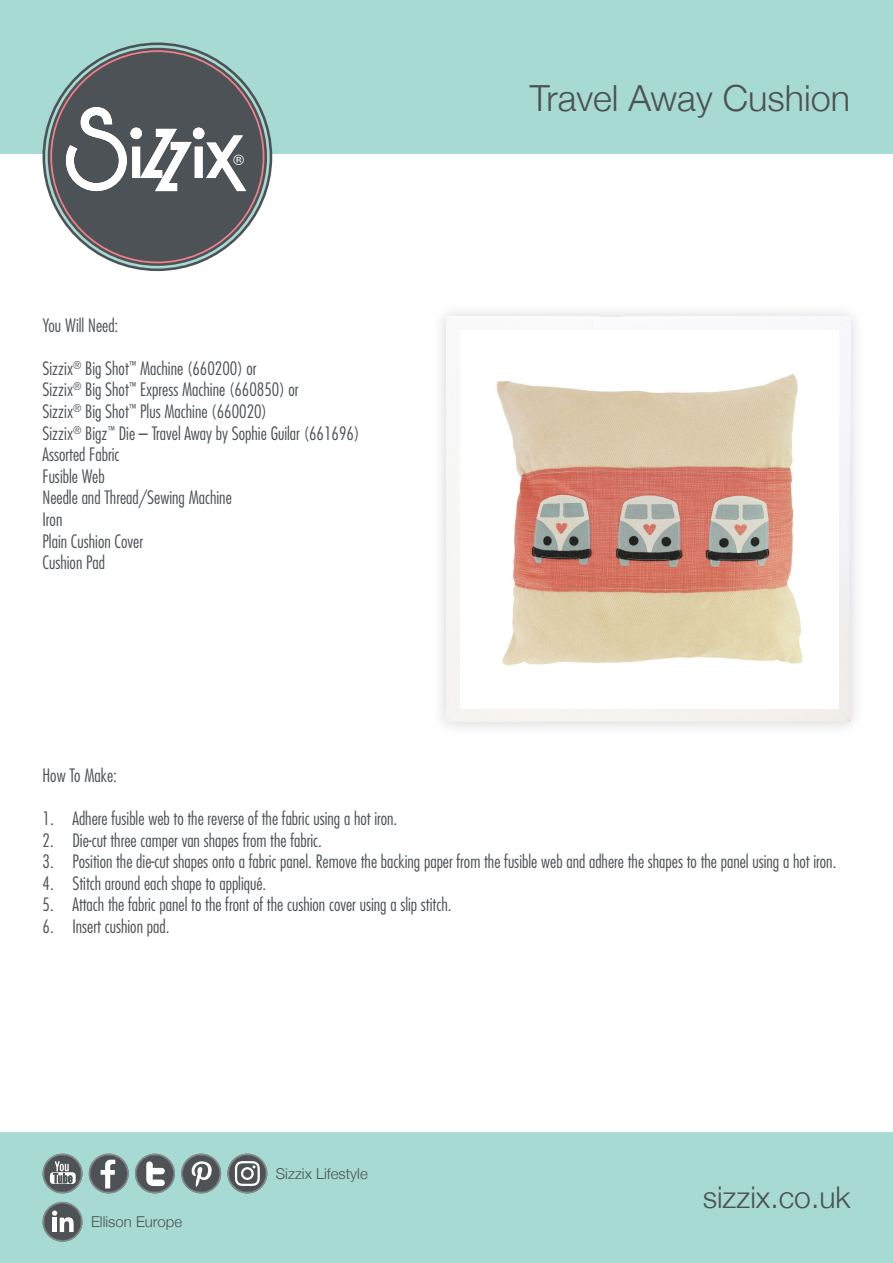
<style>
.page{position:relative;width:893px;height:1263px;background:#fff}
.page>*{position:absolute;margin:0;border:0;box-sizing:border-box;transform-origin:0 0}
.t1{font:300 36px "Helvetica Neue";color:#4d5256}
.t2{font:300 30px "Helvetica Neue";color:#4d5256}
.t3{font:300 condensed 18px "Futura";color:#4d5256}
.t4{font:300 15px "Helvetica Neue";color:#4d5256}
.t5{font:14.25px "Helvetica";color:#fff}
</style>
<div class="page">
<div style="left:0;top:1132px;width:893px;height:131px;background:#a6dad2"></div>
<div style="left:0;top:0;width:893px;height:153px;background:#a6dad2"></div>
<div style="left:432px;top:303px;width:433px;height:433px;background:#231f20;opacity:.2"></div>
<img style="left:447px;top:317px;width:403px;height:405px">
<img style="left:460px;top:330px;width:379px;height:379px">
<svg style="left:45px;top:45px;width:225px;height:223px;fill:#4d5256"></svg>
<svg style="left:66px;top:107px;width:180px;height:84px"></svg>
<svg style="left:181px;top:1153px;width:40px;height:40px"></svg>
<svg style="left:182px;top:1154px;width:39px;height:39px"></svg>
<svg style="left:43px;top:1153px;width:40px;height:40px"></svg>
<svg style="left:43px;top:1154px;width:39px;height:39px"></svg>
<svg style="left:135px;top:1153px;width:40px;height:40px"></svg>
<svg style="left:135px;top:1154px;width:39px;height:39px"></svg>
<svg style="left:89px;top:1153px;width:40px;height:40px"></svg>
<svg style="left:89px;top:1154px;width:39px;height:39px"></svg>
<svg style="left:227px;top:1153px;width:40px;height:40px"></svg>
<svg style="left:228px;top:1154px;width:39px;height:39px"></svg>
<svg style="left:43px;top:1202px;width:40px;height:40px"></svg>
<svg style="left:43px;top:1202px;width:39px;height:39px"></svg>
<p class="t5" style="left:234px;top:149px;width:12px">®</p>
<p class="t3" style="left:43px;top:314px;width:77px">You Will Need:</p>
<p class="t3" style="left:43px;top:357px;width:216px">Sizzix<sup>®</sup> Big Shot<sup>™</sup> Machine (660200) or</p>
<p class="t3" style="left:43px;top:379px;width:258px">Sizzix<sup>®</sup> Big Shot<sup>™</sup> Express Machine (660850) or</p>
<p class="t3" style="left:43px;top:400px;width:226px">Sizzix<sup>®</sup> Big Shot<sup>™</sup> Plus Machine (660020)</p>
<p class="t3" style="left:43px;top:422px;width:318px">Sizzix<sup>®</sup> Bigz<sup>™</sup> Die – Travel Away by Sophie Guilar (661696)</p>
<p class="t3" style="left:43px;top:443px;width:79px">Assorted Fabric</p>
<p class="t3" style="left:43px;top:465px;width:64px">Fusible Web</p>
<p class="t3" style="left:43px;top:487px;width:191px">Needle and Thread/Sewing Machine</p>
<p class="t3" style="left:43px;top:508px;width:21px">Iron</p>
<p class="t3" style="left:43px;top:530px;width:102px">Plain Cushion Cover</p>
<p class="t3" style="left:43px;top:551px;width:64px">Cushion Pad</p>
<p class="t1" style="left:530px;top:69px;width:322px">Travel Away Cushion</p>
<p class="t3" style="left:43px;top:764px;width:76px">How To Make:</p>
<p class="t3" style="left:43px;top:807px;width:356px">1. Adhere fusible web to the reverse of the fabric using a hot iron.</p>
<p class="t3" style="left:43px;top:829px;width:281px">2. Die-cut three camper van shapes from the fabric.</p>
<p class="t3" style="left:43px;top:850px;width:795px">3. Position the die-cut shapes onto a fabric panel. Remove the backing paper from the fusible web and adhere the shapes to the panel using a hot iron.</p>
<p class="t3" style="left:43px;top:872px;width:225px">4. Stitch around each shape to appliqué.</p>
<p class="t3" style="left:43px;top:893px;width:410px">5. Attach the fabric panel to the front of the cushion cover using a slip stitch.</p>
<p class="t3" style="left:43px;top:915px;width:128px">6. Insert cushion pad.</p>
<p class="t4" style="left:91px;top:1210px;width:93px">Ellison Europe</p>
<p class="t4" style="left:276px;top:1161px;width:93px">Sizzix Lifestyle</p>
<p class="t2" style="left:703px;top:1173px;width:149px">sizzix.co.uk</p>
</div>
